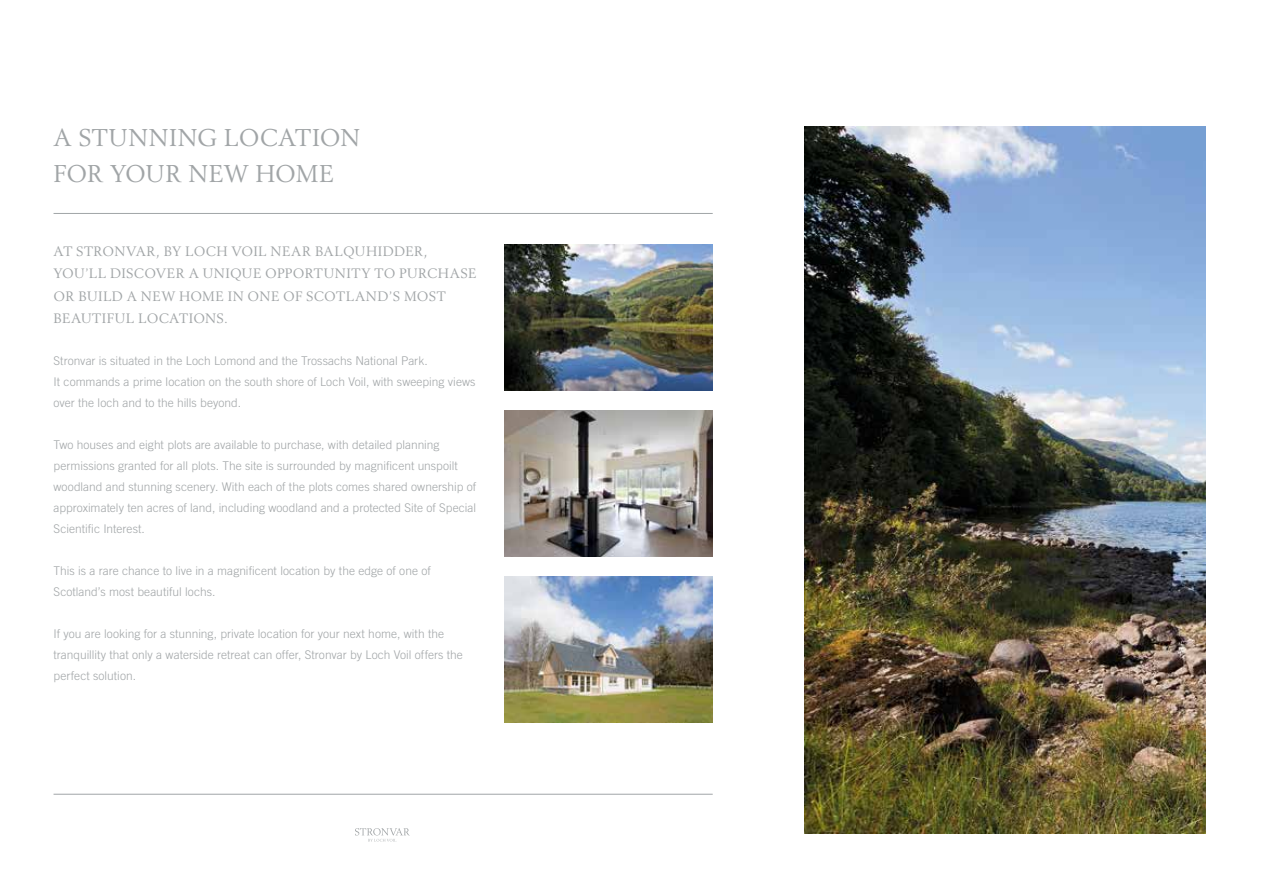
<style>
.page{position:relative;width:1263px;height:893px;background:#fff}
.page>*{position:absolute;margin:0;border:0;box-sizing:border-box;transform-origin:0 0}
.t1{font:24px/36px "Berling LT Std";letter-spacing:.005em;color:#a1a5a7}
.t2{font:13.5px/22.5px "Berling LT Std";letter-spacing:.02em;color:#a1a5a7}
.t3{font:300 12px/21px "Trade Gothic LT Std";letter-spacing:.005em;color:#a1a5a7}
</style>
<div class="page">
<hr style="left:54px;top:213px;width:659px;height:1px;background:#a1a5a7">
<hr style="left:54px;top:794px;width:659px;height:1px;background:#a1a5a7">
<svg style="left:355px;top:828px;width:55px;height:14px"></svg>
<img style="left:504px;top:577px;width:209px;height:145px">
<img style="left:504px;top:411px;width:209px;height:145px">
<img style="left:504px;top:245px;width:209px;height:145px">
<img style="left:805px;top:126px;width:401px;height:708px">
<h1 class="t1" style="left:54px;top:119px;width:308px">A STUNNING LOCATION<br>FOR YOUR NEW HOME</h1>
<p class="t2" style="left:54px;top:239px;width:425px">AT STRONVAR, BY LOCH VOIL NEAR BALQUHIDDER, YOU’LL DISCOVER A UNIQUE OPPORTUNITY TO PURCHASE OR BUILD A NEW HOME IN ONE OF SCOTLAND’S MOST BEAUTIFUL LOCATIONS.</p>
<p class="t3" style="left:54px;top:350px;width:424px">Stronvar is situated in the Loch Lomond and the Trossachs National Park.<br>It commands a prime location on the south shore of Loch Voil, with sweeping views over the loch and to the hills beyond.</p>
<p class="t3" style="left:54px;top:434px;width:424px">Two houses and eight plots are available to purchase, with detailed planning permissions granted for all plots. The site is surrounded by magnificent unspoilt woodland and stunning scenery. With each of the plots comes shared ownership of approximately ten acres of land, including woodland and a protected Site of Special Scientific Interest.</p>
<p class="t3" style="left:54px;top:560px;width:379px">This is a rare chance to live in a magnificent location by the edge of one of<br>Scotland’s most beautiful lochs.</p>
<p class="t3" style="left:54px;top:623px;width:411px">If you are looking for a stunning, private location for your next home, with the tranquillity that only a waterside retreat can offer, Stronvar by Loch Voil offers the perfect solution.</p>
</div>
